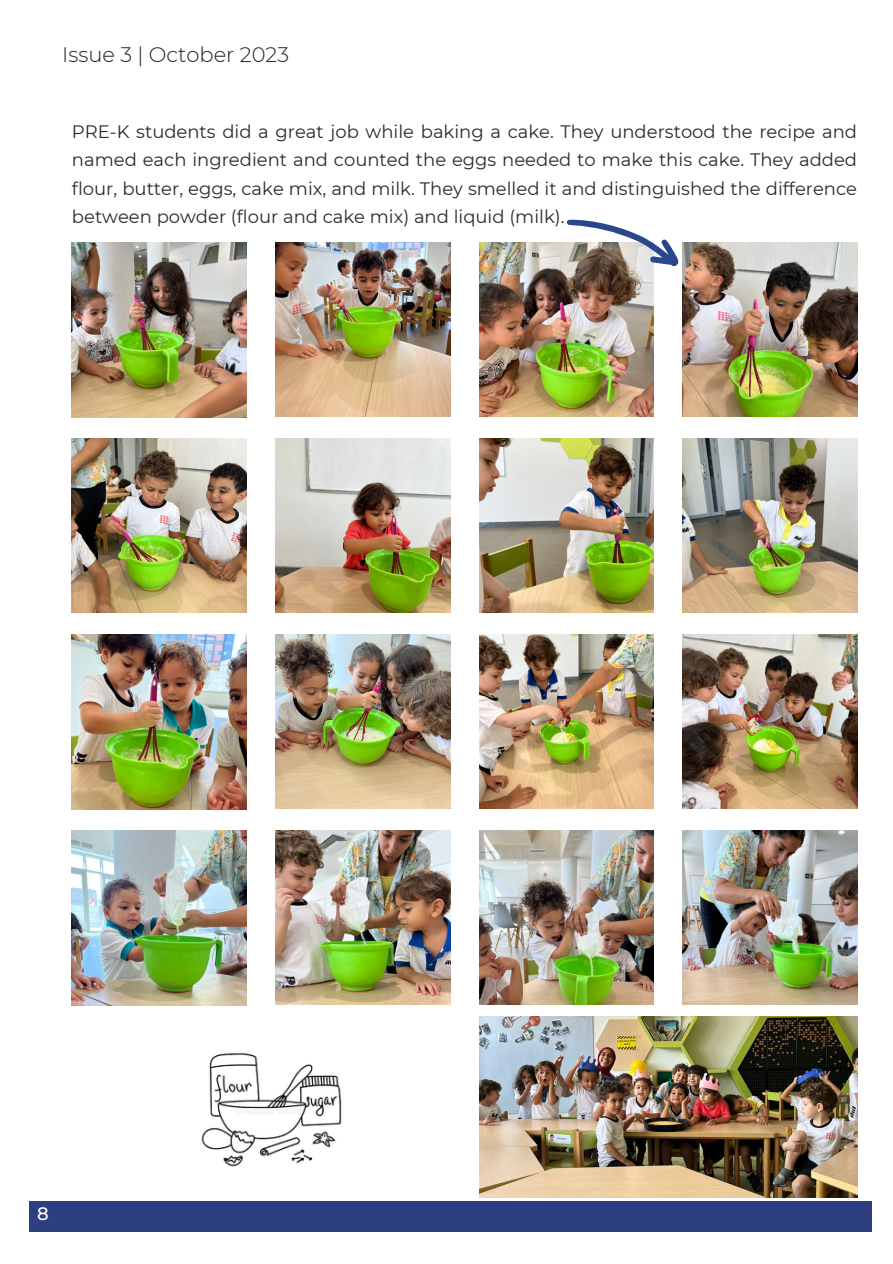
<style>
.page{position:relative;width:893px;height:1264px;background:#fff}
.page>*{position:absolute;margin:0;border:0;box-sizing:border-box;transform-origin:0 0}
.t1{font:300 21px "Montserrat";color:#231f20}
.t2{font:18px/28.5px "Montserrat";color:#2b2b2b;text-align:justify}
.t3{font:500 18px "Montserrat";color:#fff}
</style>
<div class="page">
<div style="left:29px;top:1201px;width:842px;height:31px;background:#2d3f81"></div>
<img style="left:276px;top:438px;width:174px;height:174px">
<img style="left:72px;top:438px;width:175px;height:175px">
<img style="left:479px;top:438px;width:174px;height:174px">
<img style="left:682px;top:438px;width:175px;height:174px">
<img style="left:276px;top:242px;width:174px;height:175px">
<img style="left:72px;top:242px;width:175px;height:175px">
<img style="left:479px;top:242px;width:174px;height:175px">
<img style="left:682px;top:242px;width:175px;height:175px">
<img style="left:276px;top:634px;width:174px;height:174px">
<img style="left:72px;top:634px;width:175px;height:175px">
<img style="left:479px;top:634px;width:174px;height:174px">
<img style="left:682px;top:634px;width:175px;height:174px">
<img style="left:276px;top:830px;width:174px;height:174px">
<img style="left:72px;top:830px;width:175px;height:175px">
<img style="left:479px;top:830px;width:174px;height:174px">
<img style="left:682px;top:830px;width:175px;height:174px">
<img style="left:479px;top:1016px;width:377px;height:181px">
<img style="left:201px;top:1053px;width:141px;height:114px">
<svg style="left:566px;top:219px;width:113px;height:58px"></svg>
<p class="t1" style="left:62px;top:41px;width:228px">Issue 3 | October 2023</p>
<p class="t2" style="left:72px;top:117px;width:786px">PRE-K students did a great job while baking a cake. They understood the recipe and named each ingredient and counted the eggs needed to make this cake. They added flour, butter, eggs, cake mix, and milk. They smelled it and distinguished the difference between powder (flour and cake mix) and liquid (milk).</p>
<p class="t3" style="left:37px;top:1202px;width:13px">8</p>
</div>
